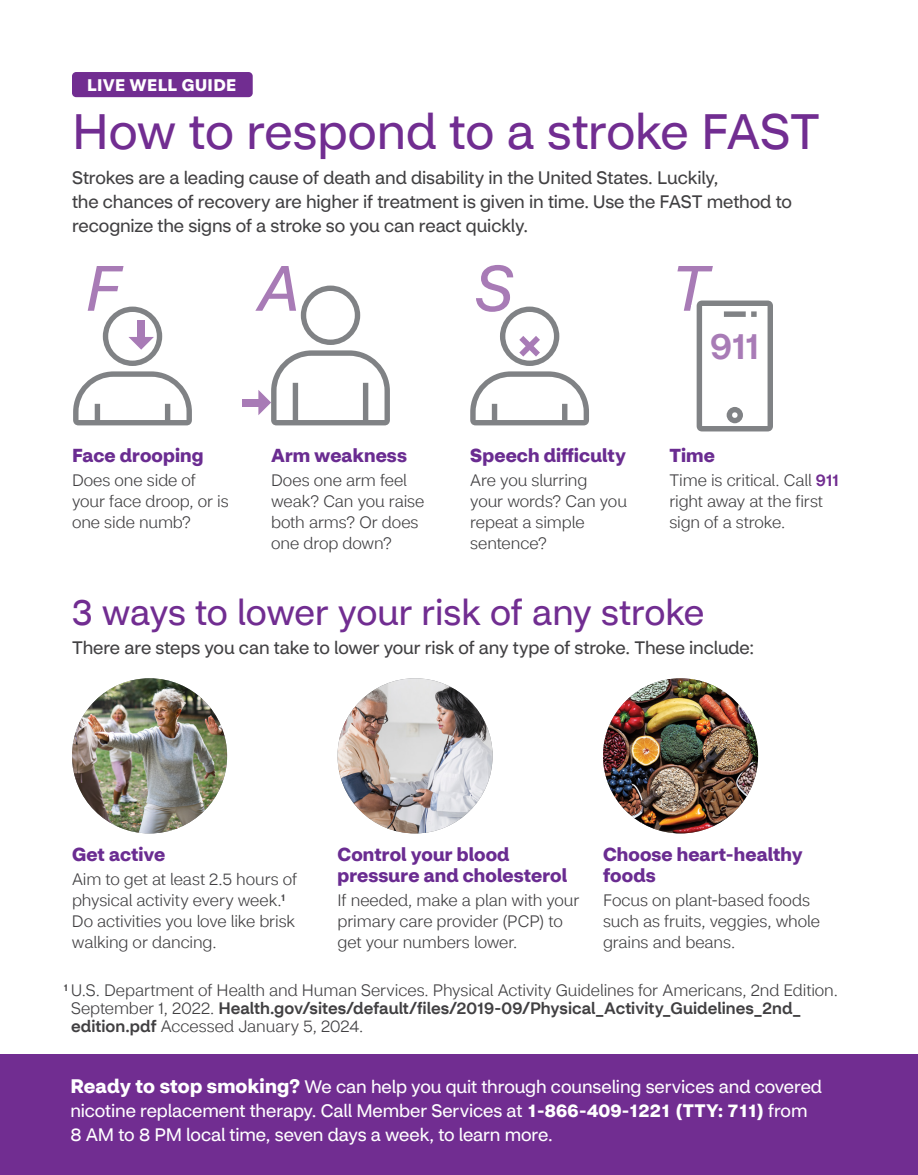
<style>
.page{position:relative;width:918px;height:1175px;background:#fff}
.page>*{position:absolute;margin:0;border:0;box-sizing:border-box;transform-origin:0 0}
.t1{font:italic 63px "CVS Health Sans";color:#a87bb6}
.t2{font:49.5px "CVS Health Sans";letter-spacing:-.005em;color:#712d91}
.t3{font:36px "CVS Health Sans";letter-spacing:-.005em;color:#712d91}
.t4{font:500 36px "CVS Health Sans";color:#a87bb6}
.t5{font:700 18.75px/21px "CVS Health Sans";letter-spacing:.005em;color:#6a2c91}
.t6{font:18px/24px "CVS Health Sans";letter-spacing:-.005em;color:#414042}
.t7{font:18px/24px "CVS Health Sans";letter-spacing:-.005em;color:#fff}
.t8{font:700 16.8px "CVS Health Sans";letter-spacing:.02em;color:#fff}
.t9{font:300 16.5px/21px "CVS Health Sans";letter-spacing:-.005em;color:#414042}
.s1{font-weight:500;color:#712d91}
.s2{font-weight:500}
.s3{font-weight:700;font-size:19.5px}
.s4{font-weight:700}
</style>
<div class="page">
<div style="left:0;top:1054px;width:918px;height:120px;background:#712d91"></div>
<div style="left:72px;top:72px;width:181px;height:25px;background:#712d91;border-radius:4px"></div>
<svg style="left:73px;top:306px;width:119px;height:119px"></svg>
<div style="left:137px;top:320px;width:8px;height:21px;background:#a87bb6"></div>
<svg style="left:258px;top:285px;width:132px;height:140px"></svg>
<div style="left:242px;top:399px;width:21px;height:7px;background:#a87bb6"></div>
<svg style="left:470px;top:306px;width:119px;height:119px"></svg>
<img style="left:72px;top:678px;width:155px;height:155px;border-radius:78px">
<img style="left:338px;top:678px;width:155px;height:155px;border-radius:78px">
<img style="left:603px;top:678px;width:155px;height:155px;border-radius:78px">
<svg style="left:697px;top:300px;width:76px;height:131px"></svg>
<p class="t8" style="left:87px;top:74px;width:151px">LIVE WELL GUIDE</p>
<h2 class="t2" style="left:72px;top:102px;width:749px">How to respond to a stroke FAST</h2>
<p class="t6" style="left:72px;top:165px;width:721px">Strokes are a leading cause of death and disability in the United States. Luckily,<br>the chances of recovery are higher if treatment is given in time. Use the FAST method to recognize the signs of a stroke so you can react quickly.</p>
<h1 class="t1" style="left:86px;top:250px;width:36px">F</h1>
<h1 class="t1" style="left:258px;top:250px;width:44px">A</h1>
<h1 class="t1" style="left:475px;top:250px;width:40px">S</h1>
<p class="t5" style="left:72px;top:445px;width:133px">Face drooping</p>
<p class="t9" style="left:72px;top:470px;width:158px">Does one side of your face droop, or is one side numb?</p>
<p class="t5" style="left:271px;top:445px;width:137px">Arm weakness</p>
<p class="t9" style="left:271px;top:470px;width:155px">Does one arm feel weak? Can you raise both arms? Or does one drop down?</p>
<p class="t5" style="left:470px;top:445px;width:157px">Speech difficulty</p>
<p class="t9" style="left:470px;top:470px;width:158px">Are you slurring<br>your words? Can you repeat a simple sentence?</p>
<h1 class="t1" style="left:671px;top:250px;width:39px">T</h1>
<h3 class="t4" style="left:710px;top:324px;width:51px">911</h3>
<p class="t5" style="left:669px;top:445px;width:47px">Time</p>
<p class="t9" style="left:669px;top:470px;width:171px">Time is critical. Call <span class="s1">911 </span>right away at the first sign of a stroke.</p>
<h3 class="t3" style="left:72px;top:591px;width:634px">3 ways to lower your risk of any stroke</h3>
<p class="t6" style="left:72px;top:635px;width:684px">There are steps you can take to lower your risk of any type of stroke. These include:</p>
<p class="t5" style="left:72px;top:844px;width:95px">Get active</p>
<p class="t9" style="left:72px;top:869px;width:227px">Aim to get at least 2.5 hours of physical activity every week.<sup>1<br></sup>Do activities you love like brisk walking or dancing.</p>
<p class="t5" style="left:338px;top:844px;width:231px">Control your blood pressure and cholesterol</p>
<p class="t9" style="left:338px;top:890px;width:243px">If needed, make a plan with your primary care provider (PCP) to get your numbers lower.</p>
<p class="t5" style="left:603px;top:844px;width:201px">Choose heart-healthy foods</p>
<p class="t9" style="left:603px;top:890px;width:219px">Focus on plant-based foods such as fruits, veggies, whole grains and beans.</p>
<p class="t9" style="left:71px;top:981px;width:768px;line-height:18px;text-indent:-8px"><sup>1</sup> U.S. Department of Health and Human Services. Physical Activity Guidelines for Americans, 2nd Edition.<br>September 1, 2022. <span class="s2">Health.gov/sites/default/files/2019-09/Physical_Activity_Guidelines_2nd_ edition.pdf</span> Accessed January 5, 2024.</p>
<p class="t7" style="left:70px;top:1074px;width:753px"><span class="s3">Ready to stop smoking?</span> We can help you quit through counseling services and covered nicotine replacement therapy. Call Member Services at <span class="s4">1-866-409-1221 (TTY: 711)</span> from<br>8 AM to 8 PM local time, seven days a week, to learn more.</p>
</div>
